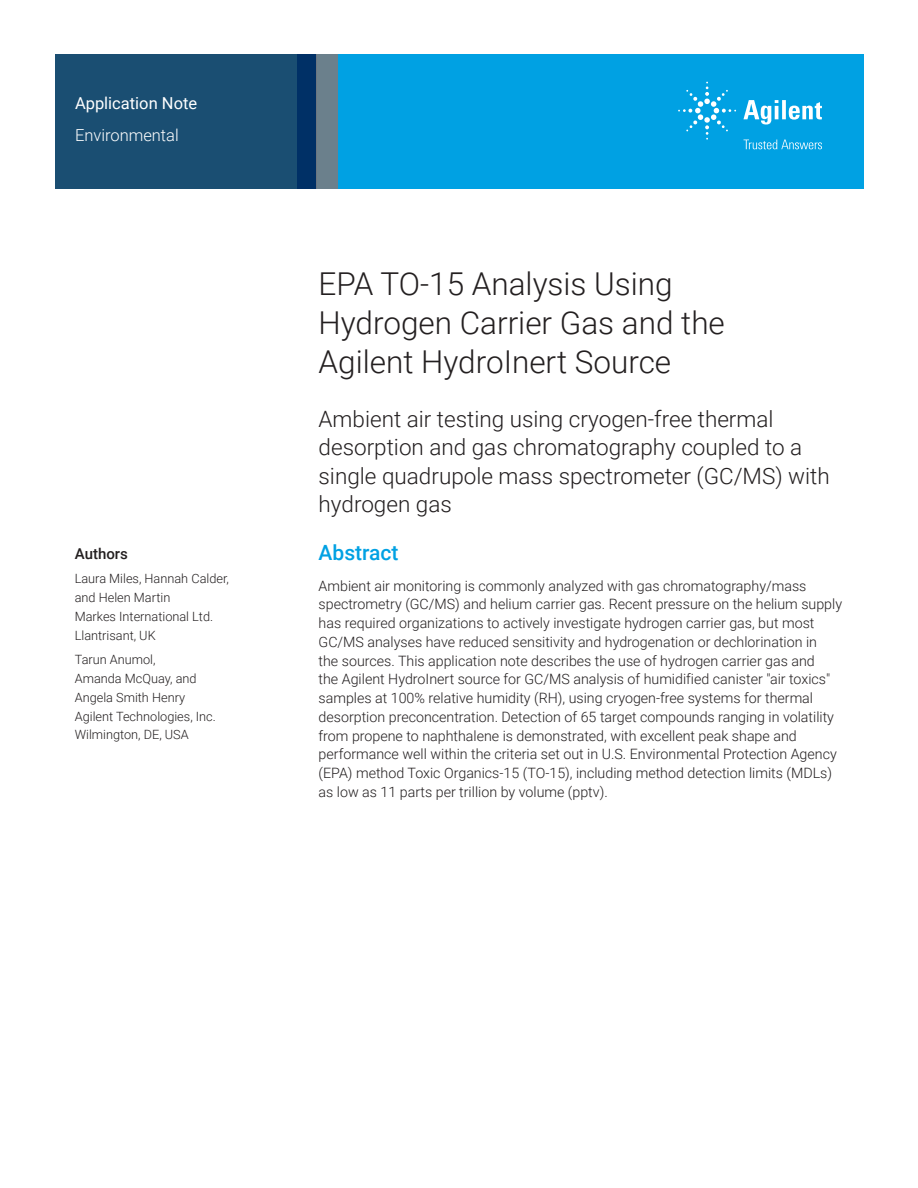
<style>
.page{position:relative;width:918px;height:1188px;background:#fff}
.page>*{position:absolute;margin:0;border:0;box-sizing:border-box;transform-origin:0 0}
.t1{font:300 31.5px/39px "Roboto";color:#231f20}
.Subtitle{font:300 22.5px/28.5px "Roboto";color:#231f20}
.Header_1{font:500 21px "Roboto";color:#00a1e3}
.Doctype{font:16.5px "Roboto";color:#fff}
.Area_Identifier{font:300 16.5px "Roboto";color:#fff}
.DATA_author_title{font:500 15px "Roboto";color:#231f20}
.Text{font:300 14.25px/18.8px "Roboto";color:#231f20}
.DATA_author_name___i{font:300 12.75px/18.8px "Roboto";color:#231f20}
</style>
<div class="page">
<div style="left:297px;top:54px;width:567px;height:135px;background:#00a1e3"></div>
<svg style="left:55px;top:54px;width:261px;height:135px;background:#184b71"></svg>
<div style="left:316px;top:54px;width:22px;height:135px;background:#6b808c"></div>
<svg style="left:743px;top:100px;width:79px;height:25px"></svg>
<svg style="left:678px;top:82px;width:58px;height:58px"></svg>
<svg style="left:744px;top:140px;width:78px;height:9px"></svg>
<p class="Doctype" style="left:75px;top:91px;width:124px">Application Note</p>
<p class="Area_Identifier" style="left:75px;top:124px;width:105px">Environmental</p>
<p class="DATA_author_title" style="left:75px;top:543px;width:55px">Authors</p>
<p class="DATA_author_name___i" style="left:75px;top:569px;width:156px">Laura Miles, Hannah Calder, and Helen Martin<br>Markes International Ltd.<br>Llantrisant, UK</p>
<p class="DATA_author_name___i" style="left:75px;top:650px;width:143px">Tarun Anumol,<br>Amanda McQuay, and<br>Angela Smith Henry<br>Agilent Technologies, Inc.<br>Wilmington, DE, USA</p>
<p class="t1" style="left:319px;top:263px;width:408px">EPA TO-15 Analysis Using<br>Hydrogen Carrier Gas and the<br>Agilent HydroInert Source</p>
<p class="Subtitle" style="left:319px;top:404px;width:513px">Ambient air testing using cryogen-free thermal desorption and gas chromatography coupled to a single quadrupole mass spectrometer (GC/MS) with hydrogen gas</p>
<p class="Header_1" style="left:319px;top:538px;width:82px">Abstract</p>
<p class="Text" style="left:319px;top:576px;width:525px">Ambient air monitoring is commonly analyzed with gas chromatography/mass spectrometry (GC/MS) and helium carrier gas. Recent pressure on the helium supply has required organizations to actively investigate hydrogen carrier gas, but most GC/MS analyses have reduced sensitivity and hydrogenation or dechlorination in<br>the sources. This application note describes the use of hydrogen carrier gas and<br>the Agilent HydroInert source for GC/MS analysis of humidified canister "air toxics" samples at 100% relative humidity (RH), using cryogen-free systems for thermal desorption preconcentration. Detection of 65 target compounds ranging in volatility from propene to naphthalene is demonstrated, with excellent peak shape and performance well within the criteria set out in U.S. Environmental Protection Agency (EPA) method Toxic Organics-15 (TO-15), including method detection limits (MDLs) as low as 11 parts per trillion by volume (pptv).</p>
</div>
